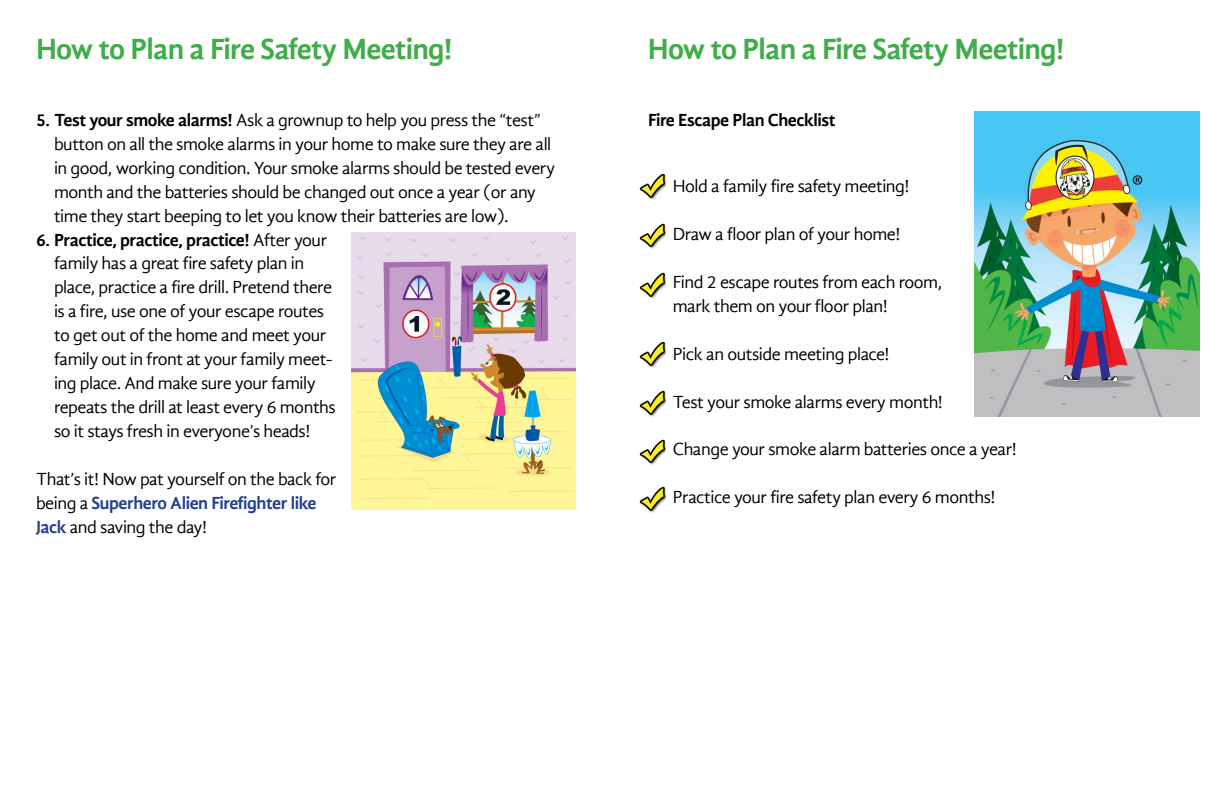
<style>
.page{position:relative;width:1224px;height:792px;background:#fff}
.page>*{position:absolute;margin:0;border:0;box-sizing:border-box;transform-origin:0 0}
.t1{font:700 30px "Gandhi Sans";letter-spacing:-.025em;color:#41ad49}
.t2{font:18px/24px "Gandhi Sans";letter-spacing:-.025em;color:#000}
.t3{font:700 18px "Gandhi Sans";letter-spacing:-.025em;color:#000}
.s1{font-weight:700}
.s2{font-weight:700;color:#25408f}
</style>
<div class="page">
<img style="left:975px;top:112px;width:225px;height:304px">
<img style="left:639px;top:173px;width:28px;height:27px">
<img style="left:639px;top:223px;width:28px;height:26px">
<img style="left:639px;top:272px;width:28px;height:27px">
<img style="left:639px;top:341px;width:28px;height:27px">
<img style="left:639px;top:390px;width:28px;height:27px">
<img style="left:639px;top:439px;width:28px;height:26px">
<img style="left:639px;top:486px;width:28px;height:27px">
<img style="left:352px;top:233px;width:223px;height:277px">
<h1 class="t1" style="left:36px;top:35px;width:418px">How to Plan a Fire Safety Meeting!</h1>
<p class="t2" style="left:54px;top:109px;width:503px;text-indent:-18px"><span class="s1">5. Test your smoke alarms!</span> Ask a grownup to help you press the “test” button on all the smoke alarms in your home to make sure they are all in good, working condition. Your smoke alarms should be tested every month and the batteries should be changed out once a year (or any time they start beeping to let you know their batteries are low).</p>
<p class="t2" style="left:54px;top:228px;width:283px;text-indent:-18px"><span class="s1">6. Practice, practice, practice!</span> After your family has a great fire safety plan in place, practice a fire drill. Pretend there is a fire, use one of your escape routes to get out of the home and meet your family out in front at your family meet&shy;ing place. And make sure your family repeats the drill at least every 6 months so it stays fresh in everyone’s heads!</p>
<p class="t2" style="left:36px;top:468px;width:302px">That’s it! Now pat yourself on the back for being a <span class="s2">Superhero Alien Firefighter like<br>Jack</span> and saving the day!</p>
<h1 class="t1" style="left:648px;top:35px;width:418px">How to Plan a Fire Safety Meeting!</h1>
<p class="t3" style="left:648px;top:111px;width:189px">Fire Escape Plan Checklist</p>
<p class="t2" style="left:673px;top:175px;width:238px">Hold a family fire safety meeting!</p>
<p class="t2" style="left:673px;top:223px;width:229px">Draw a floor plan of your home!</p>
<p class="t2" style="left:673px;top:271px;width:271px">Find 2 escape routes from each room, mark them on your floor plan!</p>
<p class="t2" style="left:673px;top:343px;width:218px">Pick an outside meeting place!</p>
<p class="t2" style="left:673px;top:390px;width:272px">Test your smoke alarms every month!</p>
<p class="t2" style="left:673px;top:438px;width:346px">Change your smoke alarm batteries once a year!</p>
<p class="t2" style="left:673px;top:486px;width:324px">Practice your fire safety plan every 6 months!</p>
</div>
